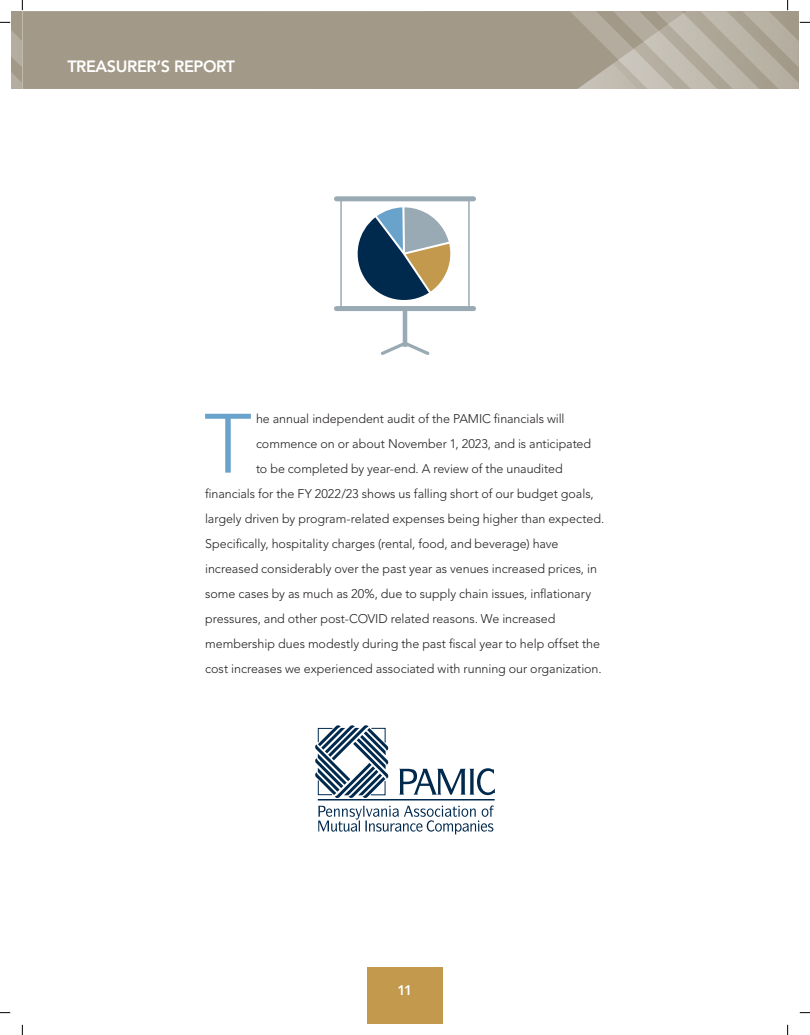
<style>
.page{position:relative;width:810px;height:1035px;background:#fff}
.page>*{position:absolute;margin:0;border:0;box-sizing:border-box;transform-origin:0 0}
.Member_Companies_Website{font:300 83.12px "Avenir LT Std";color:#69a3cc}
.t1{font:800 16.25px "Avenir LT Std";letter-spacing:-.025em;color:#fff}
.Subhead_Gray_Bar{font:800 13.75px "Avenir LT Std";color:#fff}
.Member_Companies_Website-2{font:300 12.5px "Avenir LT Std";letter-spacing:-.005em;color:#231f20}
</style>
<div class="page">
<div style="left:23px;top:11px;width:538px;height:78px;background:#a29988"></div>
<div style="left:367px;top:967px;width:76px;height:57px;background:#c2994d"></div>
<hr style="left:318px;top:799px;width:176px;height:1px;background:#00294e">
<svg style="left:315px;top:725px;width:74px;height:73px"></svg>
<svg style="left:399px;top:768px;width:96px;height:27px"></svg>
<svg style="left:318px;top:805px;width:175px;height:29px"></svg>
<svg style="left:334px;top:196px;width:142px;height:159px"></svg>
<svg style="left:0;top:0;width:23px;height:89px"></svg>
<svg style="left:561px;top:0;width:249px;height:89px"></svg>
<p class="t1" style="left:67px;top:57px;width:169px">TREASURER’S REPORT</p>
<p class="Member_Companies_Website" style="left:204px;top:395px;width:49px">T</p>
<p class="Member_Companies_Website-2" style="left:256px;top:411px;width:310px">he annual independent audit of the PAMIC financials will</p>
<p class="Member_Companies_Website-2" style="left:256px;top:436px;width:337px">commence on or about November 1, 2023, and is anticipated</p>
<p class="Member_Companies_Website-2" style="left:256px;top:461px;width:308px">to be completed by year-end. A review of the unaudited</p>
<p class="Member_Companies_Website-2" style="left:205px;top:486px;width:390px">financials for the FY 2022/23 shows us falling short of our budget goals,</p>
<p class="Member_Companies_Website-2" style="left:205px;top:511px;width:401px">largely driven by program-related expenses being higher than expected.</p>
<p class="Member_Companies_Website-2" style="left:205px;top:536px;width:355px">Specifically, hospitality charges (rental, food, and beverage) have</p>
<p class="Member_Companies_Website-2" style="left:205px;top:561px;width:393px">increased considerably over the past year as venues increased prices, in</p>
<p class="Member_Companies_Website-2" style="left:205px;top:586px;width:387px">some cases by as much as 20%, due to supply chain issues, inflationary</p>
<p class="Member_Companies_Website-2" style="left:205px;top:611px;width:352px">pressures, and other post-COVID related reasons. We increased</p>
<p class="Member_Companies_Website-2" style="left:205px;top:636px;width:396px">membership dues modestly during the past fiscal year to help offset the</p>
<p class="Member_Companies_Website-2" style="left:205px;top:661px;width:398px">cost increases we experienced associated with running our organization.</p>
<p class="Subhead_Gray_Bar" style="left:397px;top:982px;width:16px">11</p>
</div>
